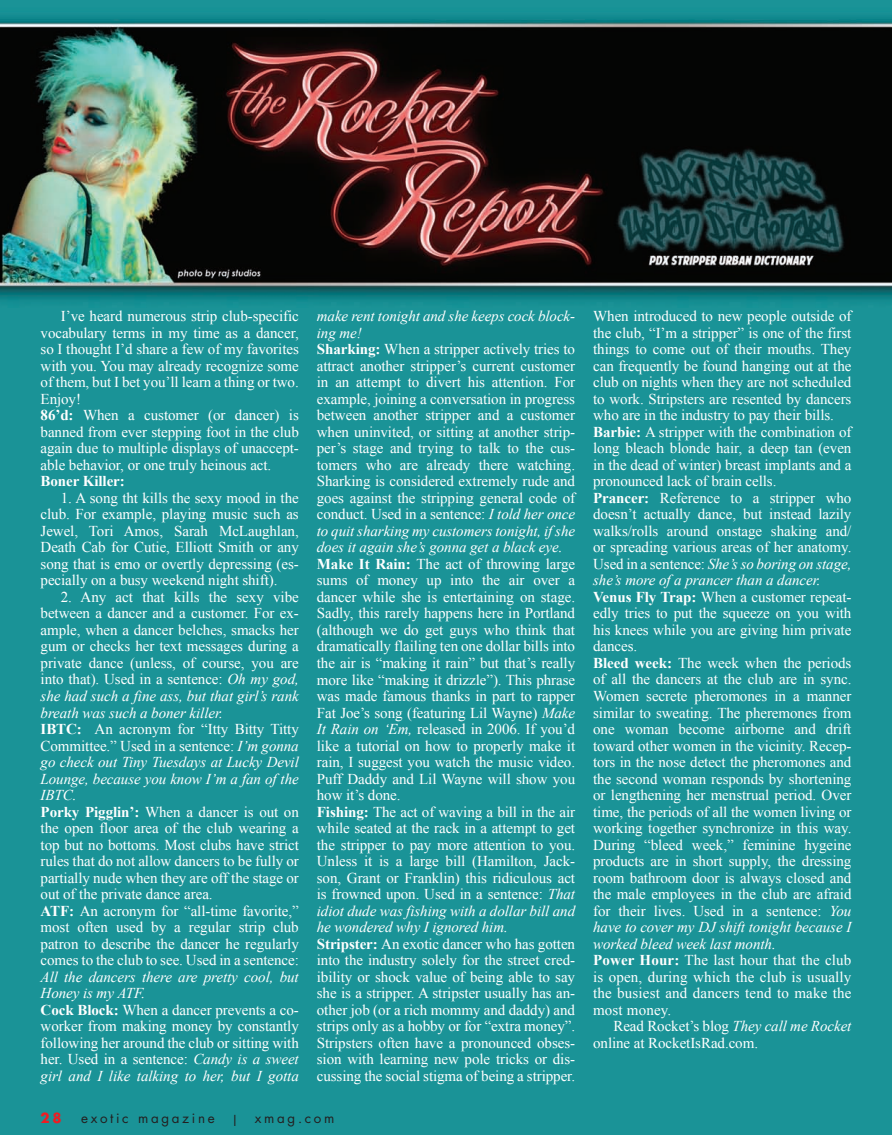
<style>
.page{position:relative;width:892px;height:1135px;background:#fff}
.page>*{position:absolute;margin:0;border:0;box-sizing:border-box;transform-origin:0 0}
.t1{font:15px/16.5px "Times New Roman";letter-spacing:-.005em;color:#fff}
.t2{font:700 15px "Times New Roman";letter-spacing:-.005em;color:#fff}
.t3{font:13.5px "Futura";letter-spacing:.2em;color:#231f20}
.t4{font:700 13.5px "Futura";color:#ee1d23}
.s1{font-weight:700}
.s2{font-style:italic}
</style>
<div class="page">
<img style="left:0;top:0;width:891px;height:1134px">
<p class="t1" style="left:41px;top:307px;width:260px;text-indent:20px">I’ve heard numerous strip club-specific vocabulary terms in my time as a dancer, so I thought I’d share a few of my favorites with you. You may already recognize some of them, but I bet you’ll learn a thing or two.<br>Enjoy!<br><span class="s1">86’d:</span> When a customer (or dancer) is banned from ever stepping foot in the club again due to multiple displays of unaccept&shy;able behavior, or one truly heinous act.</p>
<p class="t2" style="left:41px;top:471px;width:86px">Boner Killer:</p>
<p class="t1" style="left:41px;top:489px;width:260px;text-align:justify;text-indent:20px">1. A song tht kills the sexy mood in the club. For example, playing music such as Jewel, Tori Amos, Sarah McLaughlan, Death Cab for Cutie, Elliott Smith or any song that is emo or overtly depressing (es&shy;pecially on a busy weekend night shift).</p>
<p class="t1" style="left:41px;top:588px;width:260px;text-indent:20px">2. Any act that kills the sexy vibe between a dancer and a customer. For ex&shy;ample, when a dancer belches, smacks her gum or checks her text messages during a private dance (unless, of course, you are into that). Used in a sentence: <span class="s2">Oh my god, she had such a fine ass, but that girl’s rank breath was such a boner killer.<br></span><span class="s1">IBTC:</span> An acronym for “Itty Bitty Titty Committee.” Used in a sentence: <span class="s2">I’m gonna go check out Tiny Tuesdays at Lucky Devil Lounge, because you know I’m a fan of the IBTC.<br></span><span class="s1">Porky Pigglin’:</span> When a dancer is out on the open floor area of the club wearing a top but no bottoms. Most clubs have strict rules that do not allow dancers to be fully or partially nude when they are off the stage or out of the private dance area.<br><span class="s1">ATF:</span> An acronym for “all-time favorite,” most often used by a regular strip club patron to describe the dancer he regularly comes to the club to see. Used in a sentence:</p>
<p class="t1" style="left:41px;top:967px;width:260px"><span class="s2">All the dancers there are pretty cool, but Honey is my ATF.<br></span><span class="s1">Cock Block:</span> When a dancer prevents a co&shy;worker from making money by constantly following her around the club or sitting with her. Used in a sentence: <span class="s2">Candy is a sweet girl and I like talking to her, but I gotta</span></p>
<p class="t1" style="left:317px;top:307px;width:260px"><span class="s2">make rent tonight and she keeps cock block&shy;ing me!<br></span><span class="s1">Sharking:</span> When a stripper actively tries to attract another stripper’s current customer in an attempt to divert his attention. For example, joining a conversation in progress between another stripper and a customer when uninvited, or sitting at another strip&shy;per’s stage and trying to talk to the cus&shy;tomers who are already there watching.<br>Sharking is considered extremely rude and goes against the stripping general code of conduct. Used in a sentence: <span class="s2">I told her once to quit sharking my customers tonight, if she does it again she’s gonna get a black eye.<br></span><span class="s1">Make It Rain:</span> The act of throwing large sums of money up into the air over a dancer while she is entertaining on stage.<br>Sadly, this rarely happens here in Portland (although we do get guys who think that dramatically flailing ten one dollar bills into the air is “making it rain” but that’s really more like “making it drizzle”). This phrase was made famous thanks in part to rapper Fat Joe’s song (featuring Lil Wayne) <span class="s2">Make It Rain on ‘Em,</span> released in 2006. If you’d like a tutorial on how to properly make it rain, I suggest you watch the music video.<br>Puff Daddy and Lil Wayne will show you how it’s done.<br><span class="s1">Fishing:</span> The act of waving a bill in the air while seated at the rack in a attempt to get the stripper to pay more attention to you.<br>Unless it is a large bill (Hamilton, Jack&shy;son, Grant or Franklin) this ridiculous act is frowned upon. Used in a sentence: <span class="s2">That idiot dude was fishing with a dollar bill and he wondered why I ignored him.<br></span><span class="s1">Stripster:</span> An exotic dancer who has gotten into the industry solely for the street cred&shy;ibility or shock value of being able to say she is a stripper. A stripster usually has an&shy;other job (or a rich mommy and daddy) and strips only as a hobby or for “extra money”.<br>Stripsters often have a pronounced obses&shy;sion with learning new pole tricks or dis&shy;cussing the social stigma of being a stripper.</p>
<p class="t1" style="left:593px;top:307px;width:260px">When introduced to new people outside of the club, “I’m a stripper” is one of the first things to come out of their mouths. They can frequently be found hanging out at the club on nights when they are not scheduled to work. Stripsters are resented by dancers who are in the industry to pay their bills.<br><span class="s1">Barbie:</span> A stripper with the combination of long bleach blonde hair, a deep tan (even in the dead of winter) breast implants and a pronounced lack of brain cells.<br><span class="s1">Prancer:</span> Reference to a stripper who doesn’t actually dance, but instead lazily walks/rolls around onstage shaking and/ or spreading various areas of her anatomy.<br>Used in a sentence: <span class="s2">She’s so boring on stage, she’s more of a prancer than a dancer.<br></span><span class="s1">Venus Fly Trap:</span> When a customer repeat&shy;edly tries to put the squeeze on you with his knees while you are giving him private dances.<br><span class="s1">Bleed week:</span> The week when the periods of all the dancers at the club are in sync.<br>Women secrete pheromones in a manner similar to sweating. The pheremones from one woman become airborne and drift toward other women in the vicinity. Recep&shy;tors in the nose detect the pheromones and the second woman responds by shortening or lengthening her menstrual period. Over time, the periods of all the women living or working together synchronize in this way.<br>During “bleed week,” feminine hygeine products are in short supply, the dressing room bathroom door is always closed and the male employees in the club are afraid for their lives. Used in a sentence: <span class="s2">You have to cover my DJ shift tonight because I worked bleed week last month.<br></span><span class="s1">Power Hour:</span> The last hour that the club is open, during which the club is usually the busiest and dancers tend to make the most money.</p>
<p class="t1" style="left:593px;top:1017px;width:260px;text-indent:20px">Read Rocket’s blog <span class="s2">They call me Rocket </span>online at RocketIsRad.com.</p>
<p class="t4" style="left:40px;top:1108px;width:23px">28</p>
<p class="t3" style="left:81px;top:1108px;width:255px">exotic magazine | xmag.com</p>
</div>
